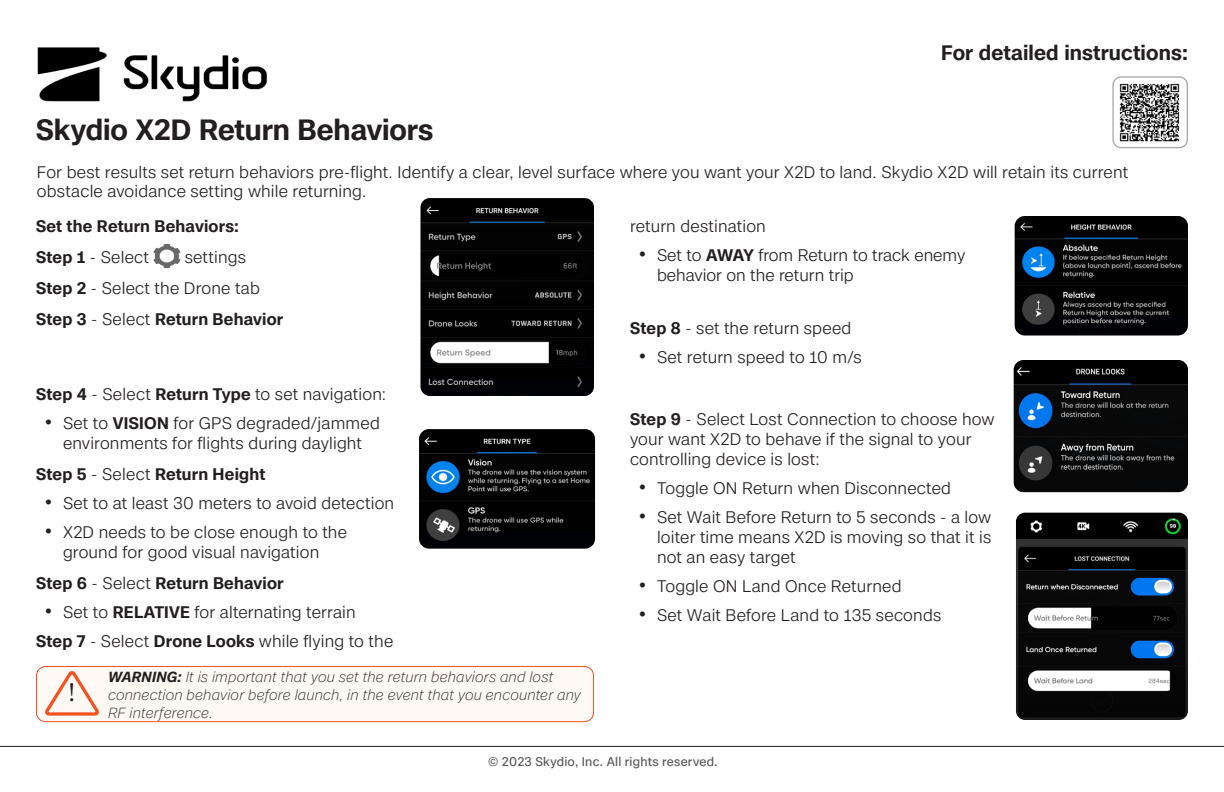
<style>
.page{position:relative;width:1224px;height:792px;background:#fff}
.page>*{position:absolute;margin:0;border:0;box-sizing:border-box;transform-origin:0 0}
.t1{font:600 28px "Case";color:#231f20}
.t2{font:26.8px "Minion Pro";color:#231f20}
.Copy_text{font:600 20px "Case";letter-spacing:.005em;color:#231f20}
.Copy_text-2{font:300 16px/20px "Case";letter-spacing:.01em;color:#231f20}
.Copy_text-3{font:600 16px "Case";letter-spacing:.015em;color:#231f20}
.Body_copy{font:italic 300 14px/18px "Case";letter-spacing:.015em;color:#231f20}
.t3{font:12px "Case";letter-spacing:.02em;color:#57585a}
.s1{font-weight:600}
.s2{font-weight:300}
.s3{font-family:"Gilroy";font-weight:600;font-size:20px}
</style>
<div class="page">
<img style="left:154px;top:244px;width:26px;height:23px">
<img style="left:419px;top:429px;width:176px;height:120px">
<img style="left:420px;top:198px;width:174px;height:198px">
<img style="left:1015px;top:216px;width:173px;height:120px">
<img style="left:1014px;top:360px;width:174px;height:132px">
<img style="left:1016px;top:513px;width:172px;height:207px">
<img style="left:37px;top:47px;width:231px;height:55px">
<img style="left:1119px;top:83px;width:61px;height:59px">
<div style="left:1112px;top:76px;width:76px;height:72px;border:1px solid #a8a9ad;border-radius:8px"></div>
<div style="left:36px;top:666px;width:558px;height:56px;background:#fef9f5;border-radius:9px"></div>
<div style="left:36px;top:666px;width:558px;height:56px;border:1px solid #f15422;border-radius:9px"></div>
<svg style="left:45px;top:671px;width:53px;height:45px"></svg>
<hr style="left:0;top:746px;width:1224px;height:1px;background:#231f20">
<p class="Copy_text" style="left:941px;top:37px;width:248px">For detailed instructions:</p>
<p class="t1" style="left:36px;top:108px;width:399px">Skydio X2D Return Behaviors</p>
<p class="Copy_text-2" style="left:37px;top:162px;width:1093px;line-height:19.2px">For best results set return behaviors pre-flight. Identify a clear, level surface where you want your X2D to land. Skydio X2D will retain its current obstacle avoidance setting while returning.</p>
<p class="Copy_text-3" style="left:36px;top:214px;width:205px">Set the Return Behaviors:</p>
<p class="Copy_text-2" style="left:36px;top:247px;width:115px"><span class="s1">Step 1</span> - Select</p>
<p class="Copy_text-2" style="left:185px;top:247px;width:63px">settings</p>
<p class="Copy_text-2" style="left:36px;top:278px;width:225px"><span class="s1">Step 2</span> - Select the Drone tab</p>
<p class="Copy_text-3" style="left:36px;top:307px;width:249px">Step 3 <span class="s2">- Select</span> Return Behavior</p>
<p class="Copy_text-2" style="left:630px;top:216px;width:137px">return destination</p>
<p class="Copy_text-2" style="left:657px;top:245px;width:310px;text-indent:-18px"><span class="s3">•</span> Set to <span class="s1">AWAY</span> from Return to track enemy behavior on the return trip</p>
<p class="Copy_text-2" style="left:630px;top:318px;width:223px"><span class="s1">Step 8</span> - set the return speed</p>
<p class="Copy_text-2" style="left:639px;top:347px;width:224px"><span class="s3">•</span> Set return speed to 10 m/s</p>
<p class="Copy_text-2" style="left:36px;top:384px;width:352px"><span class="s1">Step 4</span> - Select <span class="s1">Return Type</span> to set navigation:</p>
<p class="Copy_text-2" style="left:45px;top:413px;width:336px;text-align:center"><span class="s3">•</span> Set to <span class="s1">VISION</span> for GPS degraded/jammed environments for flights during daylight</p>
<p class="Copy_text-3" style="left:36px;top:462px;width:231px">Step 5 <span class="s2">- Select</span> Return Height</p>
<p class="Copy_text-2" style="left:45px;top:493px;width:351px"><span class="s3">•</span> Set to at least 30 meters to avoid detection</p>
<p class="Copy_text-2" style="left:63px;top:522px;width:286px;text-indent:-18px"><span class="s3">•</span> X2D needs to be close enough to the ground for good visual navigation</p>
<p class="Copy_text-3" style="left:36px;top:571px;width:249px">Step 6 <span class="s2">- Select</span> Return Behavior</p>
<p class="Copy_text-2" style="left:45px;top:602px;width:312px"><span class="s3">•</span> Set to <span class="s1">RELATIVE</span> for alternating terrain</p>
<p class="Copy_text-2" style="left:36px;top:631px;width:359px"><span class="s1">Step 7</span> - Select <span class="s1">Drone Looks</span> while flying to the</p>
<p class="t2" style="left:68px;top:674px;width:9px">!</p>
<p class="Body_copy" style="left:108px;top:667px;width:474px"><span class="s1">WARNING:</span> It is important that you set the return behaviors and lost connection behavior before launch, in the event that you encounter any<br>RF interference.</p>
<p class="Copy_text-2" style="left:630px;top:409px;width:366px"><span class="s1">Step 9</span> - Select Lost Connection to choose how your want X2D to behave if the signal to your controlling device is lost:</p>
<p class="Copy_text-2" style="left:639px;top:478px;width:314px"><span class="s3">•</span> Toggle ON Return when Disconnected</p>
<p class="Copy_text-2" style="left:657px;top:507px;width:336px;text-align:justify;text-indent:-18px"><span class="s3">•</span> Set Wait Before Return to 5 seconds - a low loiter time means X2D is moving so that it is not an easy target</p>
<p class="Copy_text-2" style="left:639px;top:576px;width:264px"><span class="s3">•</span> Toggle ON Land Once Returned</p>
<p class="Copy_text-2" style="left:639px;top:605px;width:304px"><span class="s3">•</span> Set Wait Before Land to 135 seconds</p>
<p class="t3" style="left:488px;top:753px;width:231px">© 2023 Skydio, Inc. All rights reserved.</p>
</div>
